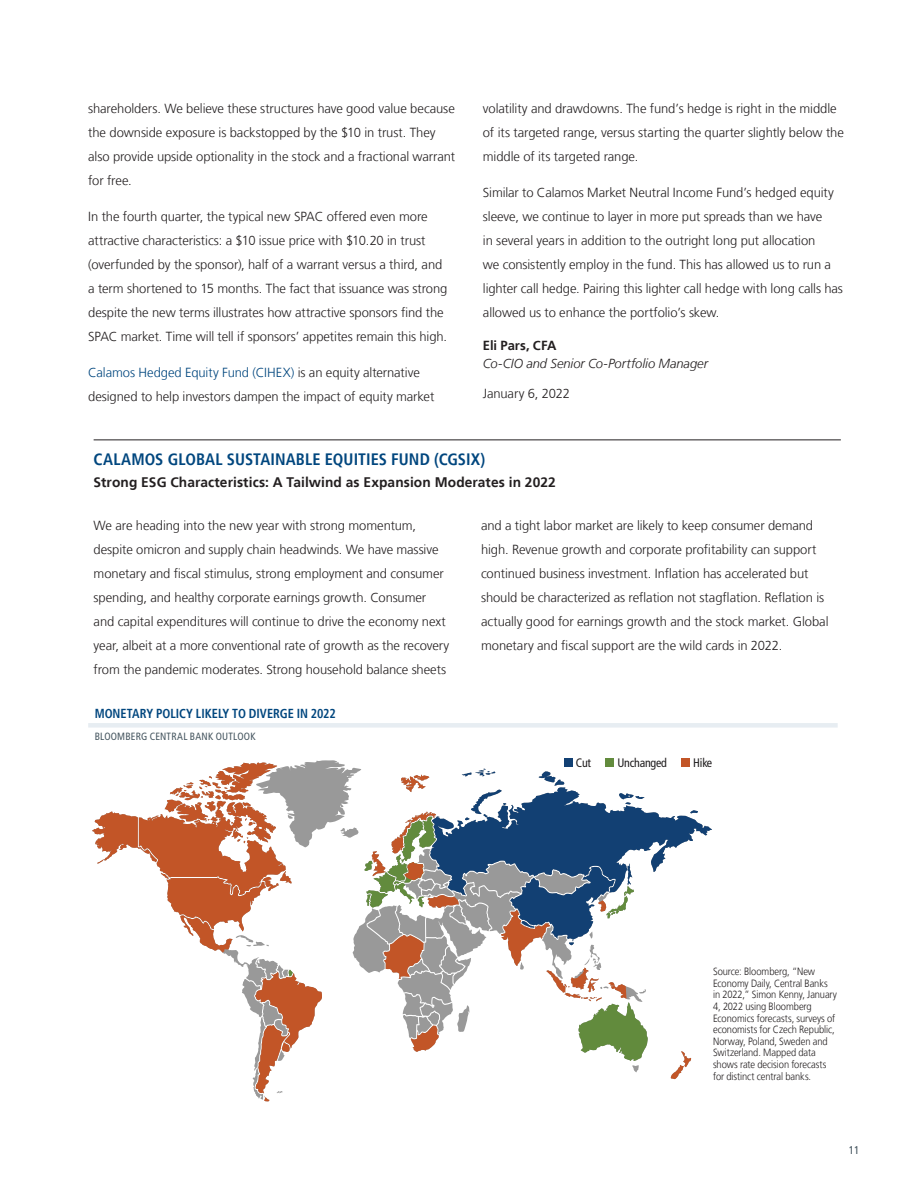
<style>
.page{position:relative;width:918px;height:1188px;background:#fff}
.page>*{position:absolute;margin:0;border:0;box-sizing:border-box;transform-origin:0 0}
.t1{font:700 condensed 16.5px "Frutiger LT";letter-spacing:.005em;color:#00467e}
.t2{font:700 13.8px "Frutiger LT";letter-spacing:.01em;color:#231f20}
.t3{font:300 13.2px/24px "Frutiger LT";letter-spacing:-.005em;color:#231f20}
.t4{font:italic 300 13.2px "Frutiger LT";letter-spacing:-.005em;color:#231f20}
.t5{font:700 13.2px "Frutiger LT";letter-spacing:-.005em;color:#231f20}
.t6{font:700 condensed 13.05px "Frutiger LT";color:#00467e;scale:.94 1}
.t7{font:condensed 12.3px "Frutiger LT";letter-spacing:-.02em;color:#201d1e}
.t8{font:condensed 11.25px "Frutiger LT";color:#45555f}
.t9{font:300 10.5px/11.6px "Frutiger LT";letter-spacing:-.01em;color:#231f20;scale:.89 1}
.t10{font:condensed 10.5px "Frutiger LT";letter-spacing:.02em;color:#45555f}
.s1{color:#00467e}
</style>
<div class="page">
<hr style="left:94px;top:440px;width:747px;height:1px;background:#231f20">
<div style="left:88px;top:723px;width:750px;height:5px;background:#e7edf2"></div>
<div style="left:565px;top:759px;width:8px;height:8px;background:#124073"></div>
<div style="left:605px;top:759px;width:9px;height:8px;background:#628b3d"></div>
<div style="left:681px;top:759px;width:9px;height:8px;background:#c25527"></div>
<svg style="left:691px;top:810px;width:21px;height:31px"></svg>
<svg style="left:92px;top:762px;width:599px;height:339px"></svg>
<svg style="left:598px;top:900px;width:9px;height:12px"></svg>
<p class="t3" style="left:88px;top:97px;width:368px">shareholders. We believe these structures have good value because the downside exposure is backstopped by the $10 in trust. They also provide upside optionality in the stock and a fractional warrant for free.</p>
<p class="t3" style="left:88px;top:205px;width:361px">In the fourth quarter, the typical new SPAC offered even more attractive characteristics: a $10 issue price with $10.20 in trust (overfunded by the sponsor), half of a warrant versus a third, and a term shortened to 15 months. The fact that issuance was strong despite the new terms illustrates how attractive sponsors find the SPAC market. Time will tell if sponsors’ appetites remain this high.</p>
<p class="t3" style="left:88px;top:361px;width:348px"><span class="s1">Calamos Hedged Equity Fund (CIHEX)</span> is an equity alternative designed to help investors dampen the impact of equity market</p>
<p class="t3" style="left:483px;top:97px;width:363px">volatility and drawdowns. The fund’s hedge is right in the middle of its targeted range, versus starting the quarter slightly below the middle of its targeted range.</p>
<p class="t3" style="left:483px;top:181px;width:362px">Similar to Calamos Market Neutral Income Fund’s hedged equity sleeve, we continue to layer in more put spreads than we have<br>in several years in addition to the outright long put allocation<br>we consistently employ in the fund. This has allowed us to run a lighter call hedge. Pairing this lighter call hedge with long calls has allowed us to enhance the portfolio’s skew.</p>
<p class="t5" style="left:483px;top:338px;width:75px">Eli Pars, CFA</p>
<p class="t4" style="left:483px;top:356px;width:227px">Co-CIO and Senior Co-Portfolio Manager</p>
<p class="t3" style="left:483px;top:382px;width:89px">January 6, 2022</p>
<p class="t1" style="left:94px;top:449px;width:393px">CALAMOS GLOBAL SUSTAINABLE EQUITIES FUND (CGSIX)</p>
<p class="t2" style="left:94px;top:474px;width:464px">Strong ESG Characteristics: A Tailwind as Expansion Moderates in 2022</p>
<p class="t3" style="left:94px;top:513px;width:357px">We are heading into the new year with strong momentum, despite omicron and supply chain headwinds. We have massive monetary and fiscal stimulus, strong employment and consumer spending, and healthy corporate earnings growth. Consumer and capital expenditures will continue to drive the economy next year, albeit at a more conventional rate of growth as the recovery from the pandemic moderates. Strong household balance sheets</p>
<p class="t3" style="left:481px;top:513px;width:349px">and a tight labor market are likely to keep consumer demand high. Revenue growth and corporate profitability can support continued business investment. Inflation has accelerated but should be characterized as reflation not stagflation. Reflation is actually good for earnings growth and the stock market. Global monetary and fiscal support are the wild cards in 2022.</p>
<p class="t6" style="left:95px;top:706px;width:258px">MONETARY POLICY LIKELY TO DIVERGE IN 2022</p>
<p class="t10" style="left:95px;top:730px;width:163px">BLOOMBERG CENTRAL BANK OUTLOOK</p>
<p class="t7" style="left:576px;top:755px;width:17px">Cut</p>
<p class="t7" style="left:617px;top:755px;width:51px">Unchanged</p>
<p class="t7" style="left:693px;top:755px;width:21px">Hike</p>
<p class="t9" style="left:713px;top:966px;width:141px">Source: Bloomberg, “New<br>Economy Daily, Central Banks in 2022,” Simon Kenny, January<br>4, 2022 using Bloomberg<br>Economics forecasts, surveys of economists for Czech Republic,<br>Norway, Poland, Sweden and<br>Switzerland. Mapped data shows rate decision forecasts for distinct central banks.</p>
<p class="t8" style="left:849px;top:1144px;width:12px">11</p>
</div>
